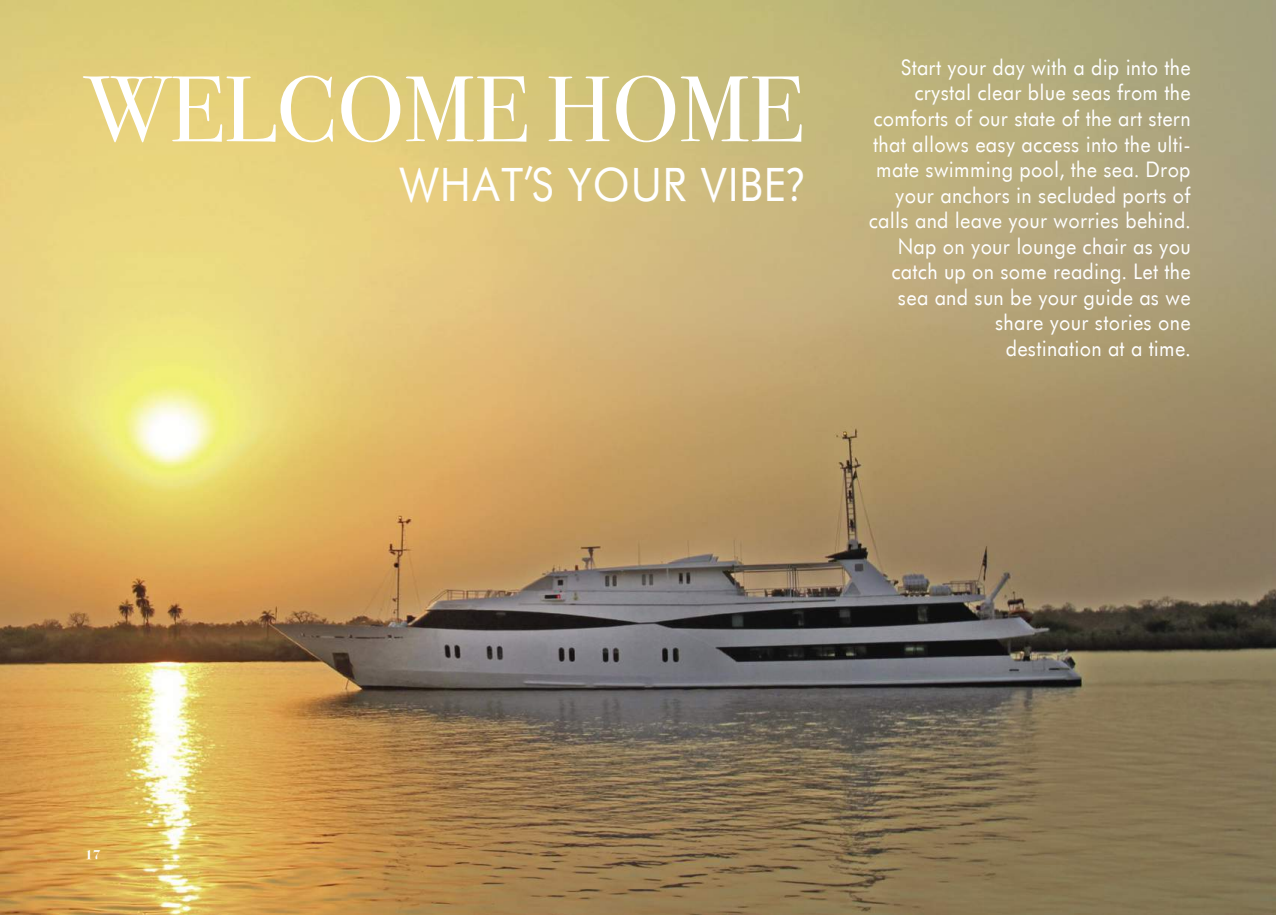
<style>
.page{position:relative;width:1276px;height:915px;background:#fff}
.page>*{position:absolute;margin:0;border:0;box-sizing:border-box;transform-origin:0 0}
.t1{font:93px "Bodoni Svty Two ITCTT";color:#fff}
.t2{font:45px "Futurist";color:#fff;scale:.9 1}
.t3{font:21px/25.5px "Futurist";color:#fff;text-align:right;scale:.9 1}
.t4{font:700 13.5px "Bodoni Svty Two ITCTT";color:#fff}
.s1{font-family:"Averta"}
</style>
<div class="page">
<img style="left:0;top:0;width:1276px;height:914px">
<h1 class="t1" style="left:85px;top:33px;width:720px">WELCOME HOME</h1>
<h2 class="t2" style="left:399px;top:156px;width:452px">WHAT’S YOUR VIBE<span class="s1">?</span></h2>
<p class="t3" style="left:869px;top:54px;width:359px">Start your day with a dip into the crystal clear blue seas from the comforts of our state of the art stern that allows easy access into the ulti&shy;mate swimming pool, the sea. Drop your anchors in secluded ports of calls and leave your worries behind.<br>Nap on your lounge chair as you catch up on some reading. Let the sea and sun be your guide as we share your stories one<br>destination at a time.</p>
<p class="t4" style="left:85px;top:842px;width:17px">17</p>
</div>
